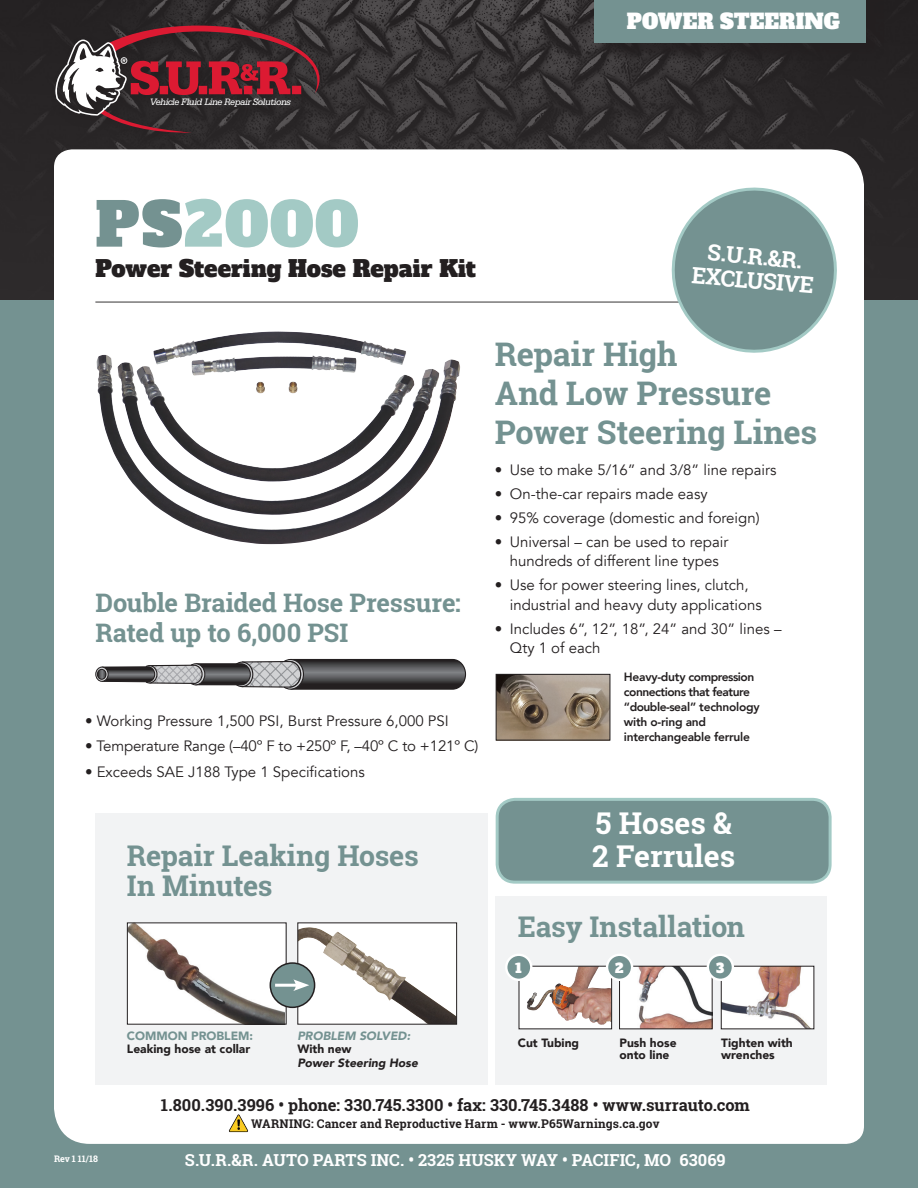
<style>
.page{position:relative;width:918px;height:1188px;background:#fff}
.page>*{position:absolute;margin:0;border:0;box-sizing:border-box;transform-origin:0 0}
.t1{font:60px "Alfa Slab One";letter-spacing:.025em;color:#a3cac5}
.paragraph-head{font:700 32.55px/39px "Roboto Slab";letter-spacing:-.01em;color:#749291}
.t2{font:700 30px/33px "Roboto Slab";color:#fff}
.paragraph-head-2{font:700 28.5px/30px "Roboto Slab";letter-spacing:-.005em;color:#749291}
.paragraph-head-3{font:700 25.5px/30px "Roboto Slab";letter-spacing:-.01em;color:#749291}
.t3{font:22.5px "Alfa Slab One";color:#231f20}
.t4{font:700 22.5px "Roboto Slab";color:#fff}
.t5{font:20.55px "Alfa Slab One";color:#fff}
.t6{font:700 16.5px "Roboto Slab";letter-spacing:.005em;color:#231f20}
.t7{font:700 16.5px "Roboto Slab";color:#fff}
.t8{font:15px/19.5px "Avenir";color:#231f20}
.t9{font:13.05px "Alfa Slab One";color:#fff}
.t10{font:800 12px/15px "Avenir";letter-spacing:-.02em;color:#231f20}
.t11{font:900 12px/12px "Avenir";color:#231f20}
.t12{font:700 12px "Roboto Slab";letter-spacing:.015em;color:#231f20}
.t13{font:italic 900 12px/13.5px "Avenir";color:#231f20}
.t14{font:italic 9.75px "Serifa";letter-spacing:-.05em;color:#fff}
.t15{font:700 9px "Roboto Slab";letter-spacing:-.005em;color:#fff}
.s1{color:#749291}
.s2{font-style:normal}
</style>
<div class="page">
<img style="left:0;top:0;width:918px;height:301px">
<div style="left:0;top:301px;width:918px;height:887px;background:#749291"></div>
<div style="left:54px;top:159px;width:810px;height:985px;background:#fff"></div>
<img style="left:153px;top:333px;width:100px;height:32px">
<hr style="left:95px;top:302px;width:720px;height:1px;background:#363334">
<div style="left:95px;top:814px;width:393px;height:271px;background:#f2f3f4"></div>
<img style="left:129px;top:924px;width:156px;height:99px">
<div style="left:127px;top:922px;width:160px;height:103px;border:1px solid #231f20"></div>
<div style="left:298px;top:923px;width:159px;height:101px;background:#fff"></div>
<img style="left:299px;top:927px;width:156px;height:96px">
<div style="left:297px;top:922px;width:160px;height:103px;border:1px solid #231f20"></div>
<div style="left:596px;top:0;width:288px;height:61px;background:#231f20"></div>
<div style="left:594px;top:0;width:272px;height:42px;background:#749291"></div>
<div style="left:270px;top:963px;width:45px;height:44px;background:#749291;border-radius:50%"></div>
<div style="left:270px;top:962px;width:45px;height:46px;border:2px solid #231f20;border-radius:50%"></div>
<hr style="left:275px;top:984px;width:24px;height:3px;background:#fff">
<svg style="left:293px;top:979px;width:16px;height:12px"></svg>
<div style="left:496px;top:896px;width:331px;height:189px;background:#f2f3f4"></div>
<svg style="left:521px;top:968px;width:89px;height:59px"></svg>
<img style="left:527px;top:968px;width:68px;height:55px">
<img style="left:621px;top:968px;width:90px;height:59px">
<div style="left:619px;top:966px;width:94px;height:63px;border:1px solid #231f20"></div>
<img style="left:723px;top:968px;width:89px;height:59px">
<div style="left:721px;top:966px;width:93px;height:63px;border:1px solid #231f20"></div>
<div style="left:95px;top:667px;width:14px;height:15px;border:1px solid #231f20;border-radius:50%"></div>
<svg style="left:97px;top:659px;width:369px;height:31px;background:#7d7d7e"></svg>
<div style="left:97px;top:669px;width:9px;height:10px;border:1px solid #231f20;border-radius:50%"></div>
<img style="left:498px;top:676px;width:110px;height:63px">
<div style="left:496px;top:674px;width:114px;height:67px;border:1px solid #231f20"></div>
<div style="left:506px;top:955px;width:25px;height:25px;background:#749291;border-radius:50%"></div>
<div style="left:505px;top:954px;width:27px;height:27px;border:2px solid #fff;border-radius:50%"></div>
<div style="left:607px;top:955px;width:25px;height:25px;background:#749291;border-radius:50%"></div>
<div style="left:606px;top:954px;width:27px;height:27px;border:2px solid #fff;border-radius:50%"></div>
<div style="left:708px;top:955px;width:25px;height:25px;background:#749291;border-radius:50%"></div>
<div style="left:707px;top:954px;width:27px;height:27px;border:2px solid #fff;border-radius:50%"></div>
<svg style="left:664px;top:180px;width:181px;height:177px"></svg>
<svg style="left:51px;top:21px;width:282px;height:125px;background:#2d2a2b"></svg>
<svg style="left:55px;top:26px;width:265px;height:107px;background:#5c383d"></svg>
<div style="left:497px;top:799px;width:333px;height:83px;background:#749291;border-radius:18px"></div>
<div style="left:496px;top:798px;width:336px;height:86px;border:3px solid #a3cac5;border-radius:18px"></div>
<img style="left:224px;top:1112px;width:27px;height:23px">
<p class="t14" style="left:150px;top:97px;width:143px">Vehicle Fluid Line Repair Solutions</p>
<p class="t5" style="left:627px;top:4px;width:214px">POWER STEERING</p>
<p class="t1" style="left:95px;top:172px;width:265px"><span class="s1">PS</span>2000</p>
<p class="t3" style="left:95px;top:249px;width:382px">Power Steering Hose Repair Kit</p>
<p class="t4" style="left:709px;top:237px;width:96px;rotate:5deg">S.U.R.&amp;R.</p>
<p class="t4" style="left:693px;top:260px;width:124px;rotate:5deg">EXCLUSIVE</p>
<p class="paragraph-head-3" style="left:95px;top:587px;width:367px">Double Braided Hose Pressure:<br>Rated up to 6,000 PSI</p>
<p class="t8" style="left:85px;top:711px;width:365px">• Working Pressure 1,500 PSI, Burst Pressure 6,000 PSI</p>
<p class="t8" style="left:85px;top:736px;width:395px">• Temperature Range (–40º F to +250º F, –40º C to +121º C)</p>
<p class="t8" style="left:85px;top:762px;width:281px">• Exceeds SAE J188 Type 1 Specifications</p>
<p class="paragraph-head-2" style="left:127px;top:841px;width:293px">Repair Leaking Hoses<br>In Minutes</p>
<p class="paragraph-head" style="left:495px;top:334px;width:324px">Repair High<br>And Low Pressure<br>Power Steering Lines</p>
<p class="t8" style="left:495px;top:460px;width:283px">• Use to make 5/16” and 3/8” line repairs</p>
<p class="t8" style="left:495px;top:484px;width:214px">• On-the-car repairs made easy</p>
<p class="t8" style="left:495px;top:508px;width:266px">• 95% coverage (domestic and foreign)</p>
<p class="t8" style="left:495px;top:532px;width:235px;text-align:center">• Universal – can be used to repair hundreds of different line types</p>
<p class="t8" style="left:510px;top:575px;width:253px;text-indent:-15px">• Use for power steering lines, clutch, industrial and heavy duty applications</p>
<p class="t8" style="left:510px;top:619px;width:273px;text-indent:-15px">• Includes 6”, 12”, 18”, 24” and 30” lines –<br>Qty 1 of each</p>
<p class="t10" style="left:624px;top:669px;width:137px">Heavy-duty compression connections that feature “double-seal” technology with o-ring and interchangeable ferrule</p>
<p class="t2" style="left:592px;top:806px;width:145px">5 Hoses &amp;<br>2 Ferrules</p>
<p class="paragraph-head-2" style="left:518px;top:912px;width:229px">Easy Installation</p>
<p class="t9" style="left:515px;top:957px;width:8px">1</p>
<p class="t9" style="left:615px;top:957px;width:10px">2</p>
<p class="t9" style="left:716px;top:957px;width:10px">3</p>
<p class="t11" style="left:127px;top:1028px;width:128px;line-height:13.5px"><span class="s1">COMMON PROBLEM:<br></span>Leaking hose at collar</p>
<p class="t13" style="left:297px;top:1029px;width:122px"><span class="s1">PROBLEM SOLVED:<br></span><span class="s2">With new<br></span>Power Steering Hose</p>
<p class="t11" style="left:518px;top:1036px;width:63px">Cut Tubing</p>
<p class="t11" style="left:620px;top:1036px;width:59px">Push hose onto line</p>
<p class="t11" style="left:721px;top:1036px;width:73px">Tighten with wrenches</p>
<p class="t6" style="left:161px;top:1093px;width:591px">1.800.390.3996 • phone: 330.745.3300 • fax: 330.745.3488 • www.surrauto.com</p>
<p class="t15" style="left:54px;top:1153px;width:46px">Rev 1 11/18</p>
<p class="t12" style="left:251px;top:1116px;width:410px">WARNING: Cancer and Reproductive Harm - www.P65Warnings.ca.gov</p>
<p class="t7" style="left:185px;top:1149px;width:542px">S.U.R.&amp;R. AUTO PARTS INC. • 2325 HUSKY WAY • PACIFIC, MO 63069</p>
</div>
